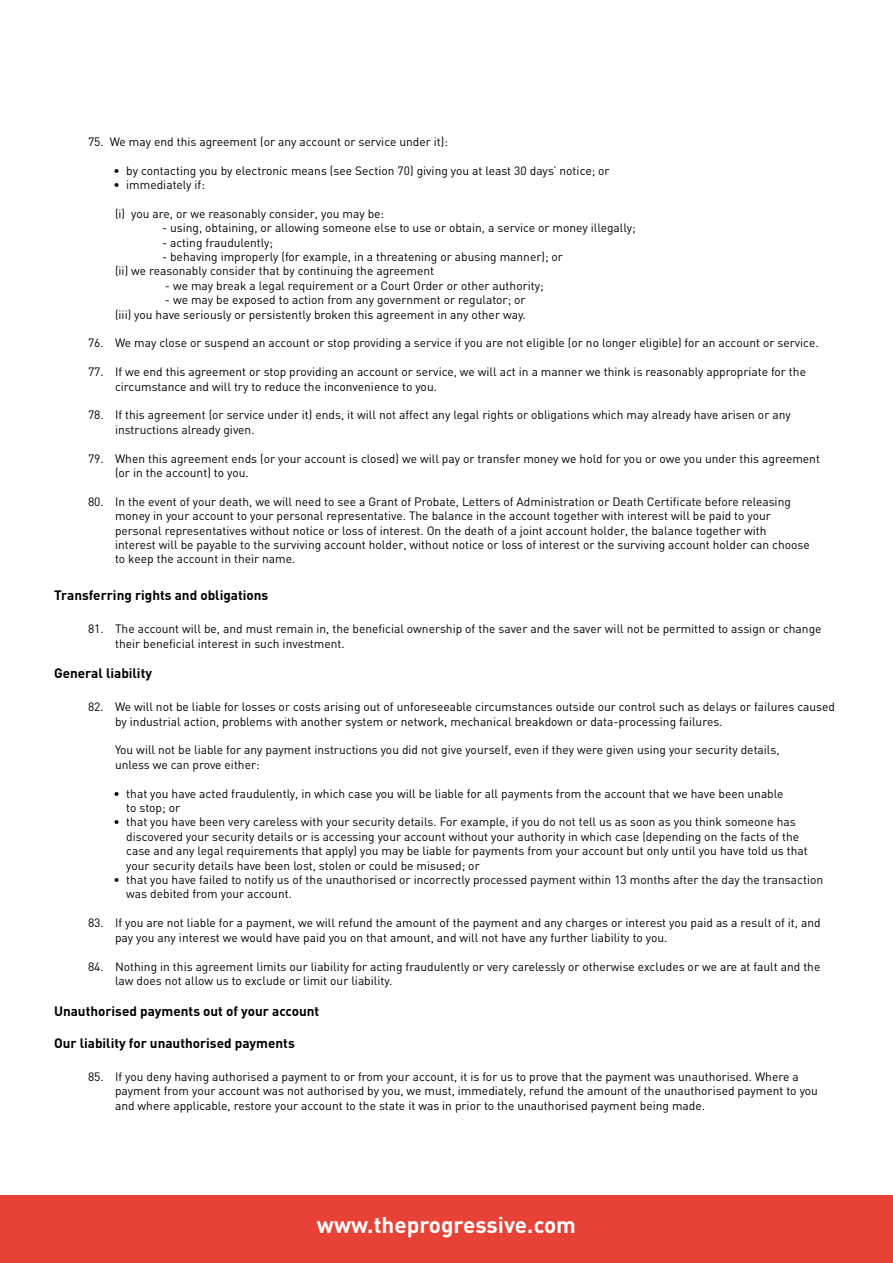
<style>
.page{position:relative;width:893px;height:1263px;background:#fff}
.page>*{position:absolute;margin:0;border:0;box-sizing:border-box;transform-origin:0 0}
.t1{font:700 22.5px "DIN";color:#fff}
.t2{font:700 13.5px "DIN";color:#000}
.t3{font:12px/14.4px "DIN";color:#000}
</style>
<div class="page">
<div style="left:0;top:1195px;width:893px;height:68px;background:#e84237"></div>
<p class="t3" style="left:88px;top:134px;width:361px">75. We may end this agreement (or any account or service under it):</p>
<p class="t3" style="left:114px;top:163px;width:498px">• by contacting you by electronic means (see Section 70) giving you at least 30 days’ notice; or</p>
<p class="t3" style="left:114px;top:177px;width:93px">• immediately if:</p>
<p class="t3" style="left:115px;top:206px;width:271px">(i) you are, or we reasonably consider, you may be:</p>
<p class="t3" style="left:162px;top:220px;width:475px">- using, obtaining, or allowing someone else to use or obtain, a service or money illegally;</p>
<p class="t3" style="left:162px;top:235px;width:113px">- acting fraudulently;</p>
<p class="t3" style="left:115px;top:249px;width:449px;text-indent:47px">- behaving improperly (for example, in a threatening or abusing manner); or (ii) we reasonably consider that by continuing the agreement</p>
<p class="t3" style="left:165px;top:278px;width:380px">- we may break a legal requirement or a Court Order or other authority;</p>
<p class="t3" style="left:115px;top:292px;width:412px;text-align:right">- we may be exposed to action from any government or regulator; or<br>(iii) you have seriously or persistently broken this agreement in any other way.</p>
<p class="t3" style="left:88px;top:336px;width:732px">76. We may close or suspend an account or stop providing a service if you are not eligible (or no longer eligible) for an account or service.</p>
<p class="t3" style="left:115px;top:364px;width:692px;text-indent:-27px">77. If we end this agreement or stop providing an account or service, we will act in a manner we think is reasonably appropriate for the circumstance and will try to reduce the inconvenience to you.</p>
<p class="t3" style="left:115px;top:408px;width:677px;text-indent:-27px">78. If this agreement (or service under it) ends, it will not affect any legal rights or obligations which may already have arisen or any instructions already given.</p>
<p class="t3" style="left:115px;top:451px;width:706px;text-indent:-27px">79. When this agreement ends (or your account is closed) we will pay or transfer money we hold for you or owe you under this agreement (or in the account) to you.</p>
<p class="t3" style="left:115px;top:494px;width:696px;text-indent:-27px">80. In the event of your death, we will need to see a Grant of Probate, Letters of Administration or Death Certificate before releasing money in your account to your personal representative. The balance in the account together with interest will be paid to your personal representatives without notice or loss of interest. On the death of a joint account holder, the balance together with interest will be payable to the surviving account holder, without notice or loss of interest or the surviving account holder can choose to keep the account in their name.</p>
<p class="t2" style="left:54px;top:586px;width:216px">Transferring rights and obligations</p>
<p class="t3" style="left:115px;top:621px;width:708px;text-indent:-27px">81. The account will be, and must remain in, the beneficial ownership of the saver and the saver will not be permitted to assign or change their beneficial interest in such investment.</p>
<p class="t2" style="left:54px;top:664px;width:100px">General liability</p>
<p class="t3" style="left:115px;top:699px;width:721px;text-indent:-27px">82. We will not be liable for losses or costs arising out of unforeseeable circumstances outside our control such as delays or failures caused by industrial action, problems with another system or network, mechanical breakdown or data-processing failures.</p>
<p class="t3" style="left:115px;top:743px;width:666px">You will not be liable for any payment instructions you did not give yourself, even if they were given using your security details, unless we can prove either:</p>
<p class="t3" style="left:126px;top:786px;width:659px;text-indent:-13px">• that you have acted fraudulently, in which case you will be liable for all payments from the account that we have been unable to stop; or</p>
<p class="t3" style="left:126px;top:815px;width:683px;text-indent:-13px">• that you have been very careless with your security details. For example, if you do not tell us as soon as you think someone has discovered your security details or is accessing your account without your authority in which case (depending on the facts of the case and any legal requirements that apply) you may be liable for payments from your account but only until you have told us that your security details have been lost, stolen or could be misused; or</p>
<p class="t3" style="left:126px;top:872px;width:698px;text-indent:-13px">• that you have failed to notify us of the unauthorised or incorrectly processed payment within 13 months after the day the transaction was debited from your account.</p>
<p class="t3" style="left:115px;top:915px;width:707px;text-indent:-27px">83. If you are not liable for a payment, we will refund the amount of the payment and any charges or interest you paid as a result of it, and pay you any interest we would have paid you on that amount, and will not have any further liability to you.</p>
<p class="t3" style="left:115px;top:959px;width:707px;text-indent:-27px">84. Nothing in this agreement limits our liability for acting fraudulently or very carelessly or otherwise excludes or we are at fault and the law does not allow us to exclude or limit our liability.</p>
<p class="t2" style="left:54px;top:1002px;width:267px">Unauthorised payments out of your account</p>
<p class="t2" style="left:54px;top:1034px;width:242px">Our liability for unauthorised payments</p>
<p class="t3" style="left:115px;top:1069px;width:704px;text-indent:-27px">85. If you deny having authorised a payment to or from your account, it is for us to prove that the payment was unauthorised. Where a payment from your account was not authorised by you, we must, immediately, refund the amount of the unauthorised payment to you and where applicable, restore your account to the state it was in prior to the unauthorised payment being made.</p>
<h1 class="t1" style="left:317px;top:1210px;width:261px">www.theprogressive.com</h1>
</div>
